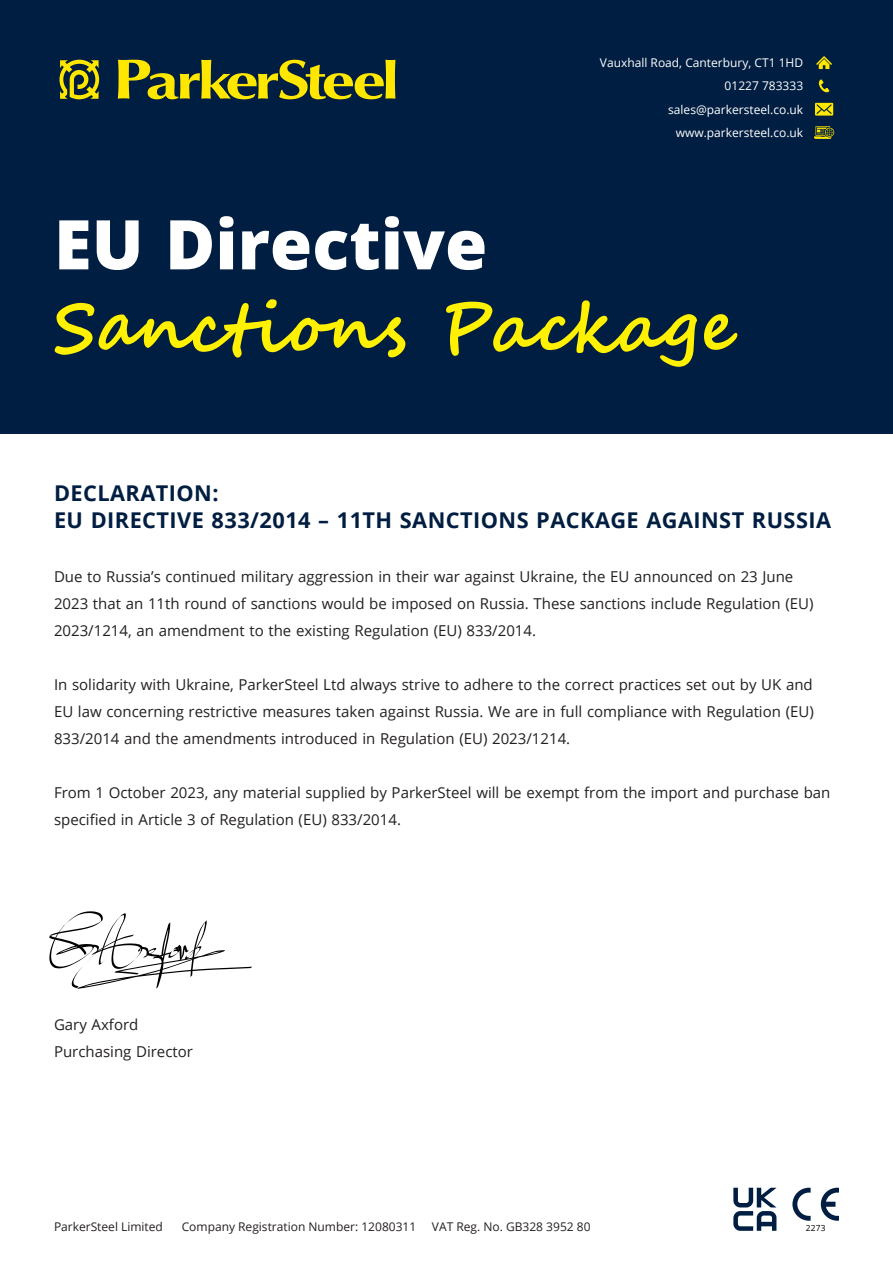
<style>
.page{position:relative;width:893px;height:1263px;background:#fff}
.page>*{position:absolute;margin:0;border:0;box-sizing:border-box;transform-origin:0 0}
.Text{font:700 68.55px "Segoe Script";color:#fff101}
.Text-2{font:800 68.55px "Open Sans";color:#fff}
.Text-3{font:61.5px "PW Signaturetwo";color:#000}
.Text-4{font:700 21.75px/27px "Open Sans";letter-spacing:.02em;color:#001e41}
.Text-5{font:15px/27px "Open Sans";color:#231f20}
.p_body-align-right{font:12px "Open Sans";color:#fff}
.p_body-align-left{font:12px "Open Sans";color:#241f22}
.t1{font:8.4px "Open Sans";color:#000}
</style>
<div class="page">
<div style="left:0;top:0;width:893px;height:434px;background:#001e41"></div>
<svg style="left:816px;top:56px;width:16px;height:13px"></svg>
<svg style="left:818px;top:79px;width:11px;height:14px"></svg>
<svg style="left:815px;top:103px;width:18px;height:13px"></svg>
<svg style="left:814px;top:126px;width:20px;height:13px"></svg>
<svg style="left:117px;top:59px;width:279px;height:41px"></svg>
<svg style="left:59px;top:60px;width:40px;height:39px"></svg>
<svg style="left:792px;top:1188px;width:19px;height:33px"></svg>
<svg style="left:821px;top:1188px;width:18px;height:33px"></svg>
<svg style="left:733px;top:1188px;width:43px;height:43px"></svg>
<p class="p_body-align-right" style="left:600px;top:54px;width:205px">Vauxhall Road, Canterbury, CT1 1HD</p>
<p class="p_body-align-right" style="left:725px;top:78px;width:80px">01227 783333</p>
<p class="p_body-align-right" style="left:668px;top:101px;width:136px">sales@parkersteel.co.uk</p>
<p class="p_body-align-right" style="left:676px;top:124px;width:129px">www.parkersteel.co.uk</p>
<p class="Text-2" style="left:54px;top:192px;width:435px">EU Directive</p>
<p class="Text" style="left:54px;top:272px;width:682px">Sanctions Package</p>
<p class="Text-4" style="left:54px;top:479px;width:779px">DECLARATION:<br>EU DIRECTIVE 833/2014 – 11TH SANCTIONS PACKAGE AGAINST RUSSIA</p>
<p class="Text-5" style="left:54px;top:563px;width:761px">Due to Russia’s continued military aggression in their war against Ukraine, the EU announced on 23 June<br>2023 that an 11th round of sanctions would be imposed on Russia. These sanctions include Regulation (EU)<br>2023/1214, an amendment to the existing Regulation (EU) 833/2014.</p>
<p class="Text-5" style="left:54px;top:671px;width:761px;text-align:justify">In solidarity with Ukraine, ParkerSteel Ltd always strive to adhere to the correct practices set out by UK and EU law concerning restrictive measures taken against Russia. We are in full compliance with Regulation (EU)<br>833/2014 and the amendments introduced in Regulation (EU) 2023/1214.</p>
<p class="Text-5" style="left:54px;top:779px;width:778px">From 1 October 2023, any material supplied by ParkerSteel will be exempt from the import and purchase ban specified in Article 3 of Regulation (EU) 833/2014.</p>
<p class="Text-3" style="left:59px;top:900px;width:323px">GAxford1</p>
<p class="Text-5" style="left:54px;top:1010px;width:86px">Gary Axford</p>
<p class="Text-5" style="left:54px;top:1037px;width:140px">Purchasing Director</p>
<p class="p_body-align-left" style="left:54px;top:1218px;width:110px">ParkerSteel Limited</p>
<p class="p_body-align-left" style="left:182px;top:1218px;width:236px">Company Registration Number: 12080311</p>
<p class="p_body-align-left" style="left:432px;top:1218px;width:160px">VAT Reg. No. GB328 3952 80</p>
<p class="t1" style="left:806px;top:1222px;width:21px">2273</p>
</div>
